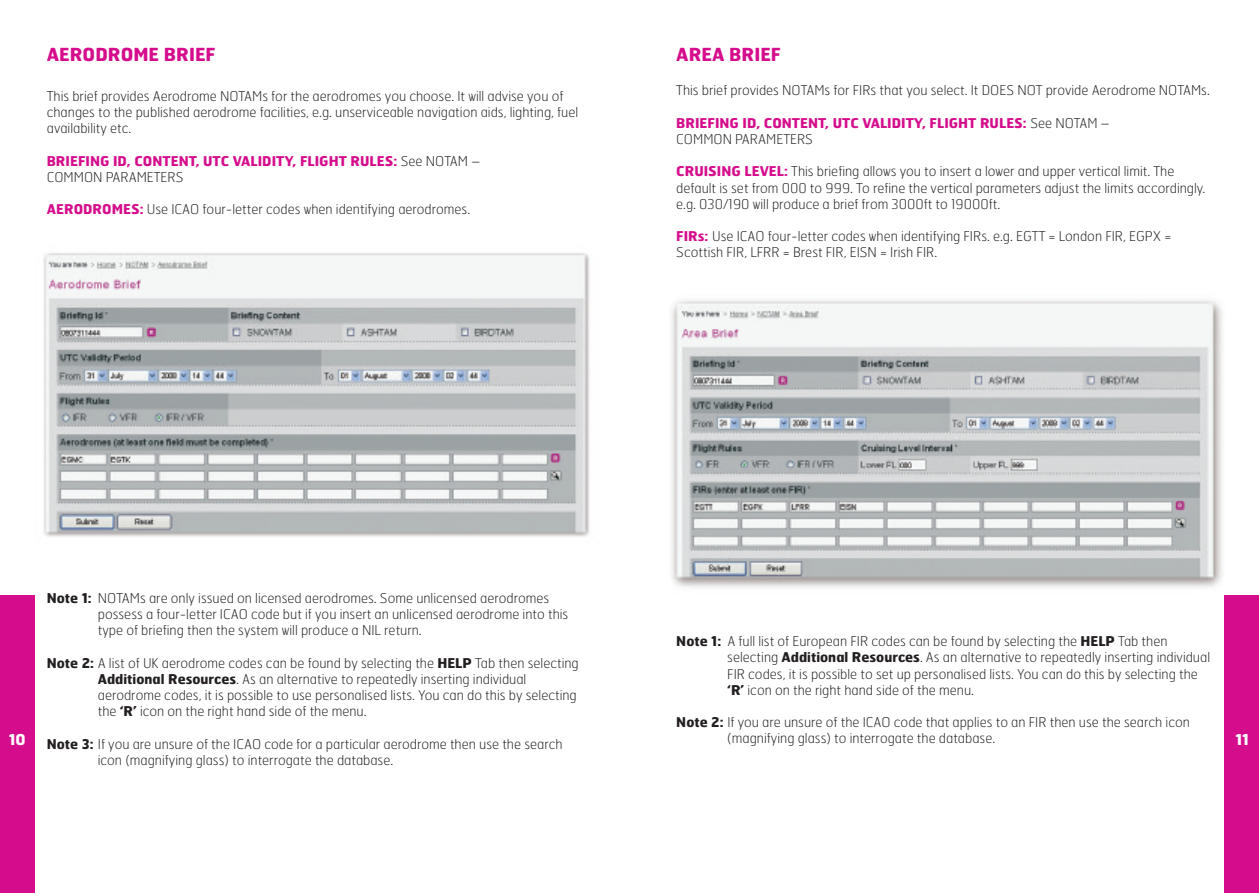
<style>
.page{position:relative;width:1259px;height:893px;background:#fff}
.page>*{position:absolute;margin:0;border:0;box-sizing:border-box;transform-origin:0 0}
.t1{font:700 18px "Hermes";color:#d50d8c}
.t2{font:700 15px "Hermes";color:#fff}
.t3{font:100 13.5px/16.2px "Hermes";color:#231f20}
.t4{font:700 13.5px/16.2px "Hermes";color:#d50d8c}
.s1{font-weight:100;color:#231f20}
.s2{font-weight:700;color:#d50d8c}
.s3{font-weight:700}
</style>
<div class="page">
<img style="left:671px;top:300px;width:554px;height:324px">
<div style="left:1225px;top:595px;width:34px;height:298px;background:#d50d8c"></div>
<img style="left:43px;top:253px;width:547px;height:284px">
<div style="left:0;top:595px;width:34px;height:298px;background:#d50d8c"></div>
<h1 class="t1" style="left:47px;top:44px;width:170px">AERODROME BRIEF</h1>
<p class="t3" style="left:47px;top:88px;width:533px">This brief provides Aerodrome NOTAMs for the aerodromes you choose. It will advise you of changes to the published aerodrome facilities, e.g. unserviceable navigation aids, lighting, fuel availability etc.</p>
<p class="t4" style="left:47px;top:153px;width:435px">BRIEFING ID, CONTENT, UTC VALIDITY, FLIGHT RULES: <span class="s1">See NOTAM –<br>COMMON PARAMETERS</span></p>
<p class="t3" style="left:47px;top:201px;width:425px"><span class="s2">AERODROMES:</span> Use ICAO four-letter codes when identifying aerodromes.</p>
<h1 class="t1" style="left:676px;top:44px;width:106px">AREA BRIEF</h1>
<p class="t3" style="left:676px;top:83px;width:535px">This brief provides NOTAMs for FIRs that you select. It DOES NOT provide Aerodrome NOTAMs.</p>
<p class="t4" style="left:676px;top:115px;width:435px">BRIEFING ID, CONTENT, UTC VALIDITY, FLIGHT RULES: <span class="s1">See NOTAM –<br>COMMON PARAMETERS</span></p>
<p class="t3" style="left:676px;top:164px;width:530px"><span class="s2">CRUISING LEVEL:</span> This briefing allows you to insert a lower and upper vertical limit. The default is set from 000 to 999. To refine the vertical parameters adjust the limits accordingly. e.g. 030/190 will produce a brief from 3000ft to 19000ft.</p>
<p class="t3" style="left:676px;top:228px;width:496px"><span class="s2">FIRs:</span> Use ICAO four-letter codes when identifying FIRs. e.g. EGTT = London FIR, EGPX =<br>Scottish FIR, LFRR = Brest FIR, EISN = Irish FIR.</p>
<p class="t2" style="left:9px;top:731px;width:18px">10</p>
<p class="t3" style="left:98px;top:590px;width:472px;text-indent:-51px"><span class="s3">Note 1:</span> NOTAMs are only issued on licensed aerodromes. Some unlicensed aerodromes possess a four-letter ICAO code but if you insert an unlicensed aerodrome into this type of briefing then the system will produce a NIL return.</p>
<p class="t3" style="left:98px;top:655px;width:482px;text-indent:-51px"><span class="s3">Note 2:</span> A list of UK aerodrome codes can be found by selecting the <span class="s3">HELP</span> Tab then selecting <span class="s3">Additional Resources</span>. As an alternative to repeatedly inserting individual aerodrome codes, it is possible to use personalised lists. You can do this by selecting the <span class="s3">‘R’</span> icon on the right hand side of the menu.</p>
<p class="t3" style="left:98px;top:736px;width:466px;text-indent:-51px"><span class="s3">Note 3:</span> If you are unsure of the ICAO code for a particular aerodrome then use the search icon (magnifying glass) to interrogate the database.</p>
<p class="t3" style="left:727px;top:633px;width:484px;text-indent:-51px"><span class="s3">Note 1:</span> A full list of European FIR codes can be found by selecting the <span class="s3">HELP</span> Tab then selecting <span class="s3">Additional Resources</span>. As an alternative to repeatedly inserting individual FIR codes, it is possible to set up personalised lists. You can do this by selecting the <span class="s3">‘R’</span> icon on the right hand side of the menu.</p>
<p class="t3" style="left:727px;top:714px;width:464px;text-indent:-51px"><span class="s3">Note 2:</span> If you are unsure of the ICAO code that applies to an FIR then use the search icon (magnifying glass) to interrogate the database.</p>
<p class="t2" style="left:1235px;top:731px;width:15px">11</p>
</div>
